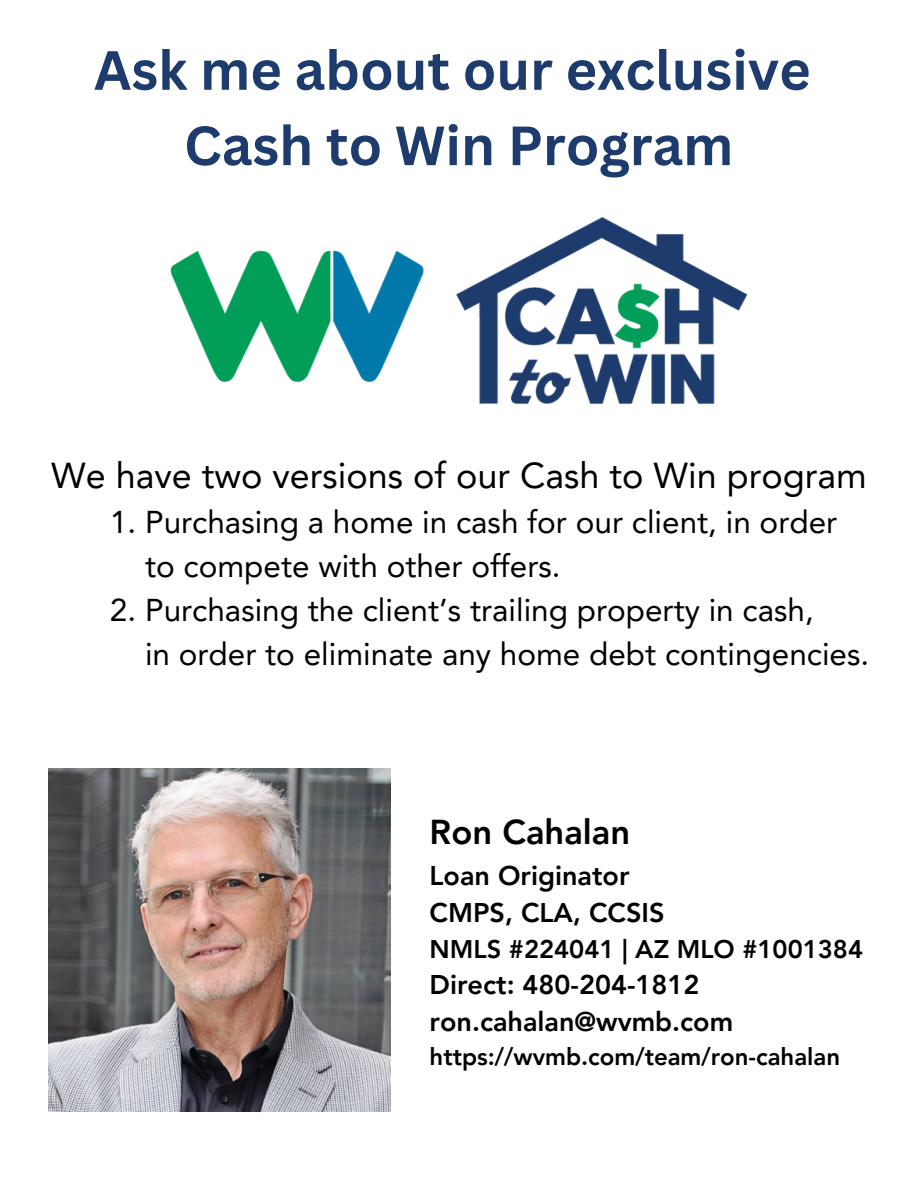
<style>
.page{position:relative;width:918px;height:1188px;background:#fff}
.page>*{position:absolute;margin:0;border:0;box-sizing:border-box;transform-origin:0 0}
.t1{font:700 54px/75.3px "Canva Sans";color:#1d3b6c;text-align:center}
.t2{font:36px "Avenir LT Pro";color:#000}
.t3{font:800 34.5px "Avenir LT Pro";color:#000}
.t4{font:31.5px/43.8px "Avenir LT Pro";color:#000}
.t5{font:800 27px/37.2px "Avenir LT Pro";color:#000}
.t6{font:800 25.5px "Avenir LT Pro";color:#000}
.t7{font:800 24px "Avenir LT Pro";color:#000}
</style>
<div class="page">
<img style="left:170px;top:217px;width:578px;height:187px">
<img style="left:49px;top:769px;width:342px;height:343px">
<h1 class="t1" style="left:94px;top:31px;width:718px">Ask me about our exclusive<br>Cash to Win Program</h1>
<p class="t2" style="left:51px;top:461px;width:817px">We have two versions of our Cash to Win program</p>
<p class="t4" style="left:145px;top:503px;width:694px;text-indent:-35px">1. Purchasing a home in cash for our client, in order to compete with other offers.</p>
<p class="t4" style="left:145px;top:591px;width:726px;text-indent:-35px">2. Purchasing the client’s trailing property in cash,<br>in order to eliminate any home debt contingencies.</p>
<p class="t3" style="left:430px;top:818px;width:202px">Ron Cahalan</p>
<p class="t5" style="left:430px;top:859px;width:236px">Loan Originator<br>CMPS, CLA, CCSIS</p>
<p class="t6" style="left:430px;top:939px;width:435px">NMLS #224041 | AZ MLO #1001384</p>
<p class="t5" style="left:430px;top:968px;width:305px">Direct: 480-204-1812 ron.cahalan@wvmb.com</p>
<p class="t7" style="left:430px;top:1047px;width:412px">https://wvmb.com/team/ron-cahalan</p>
</div>
